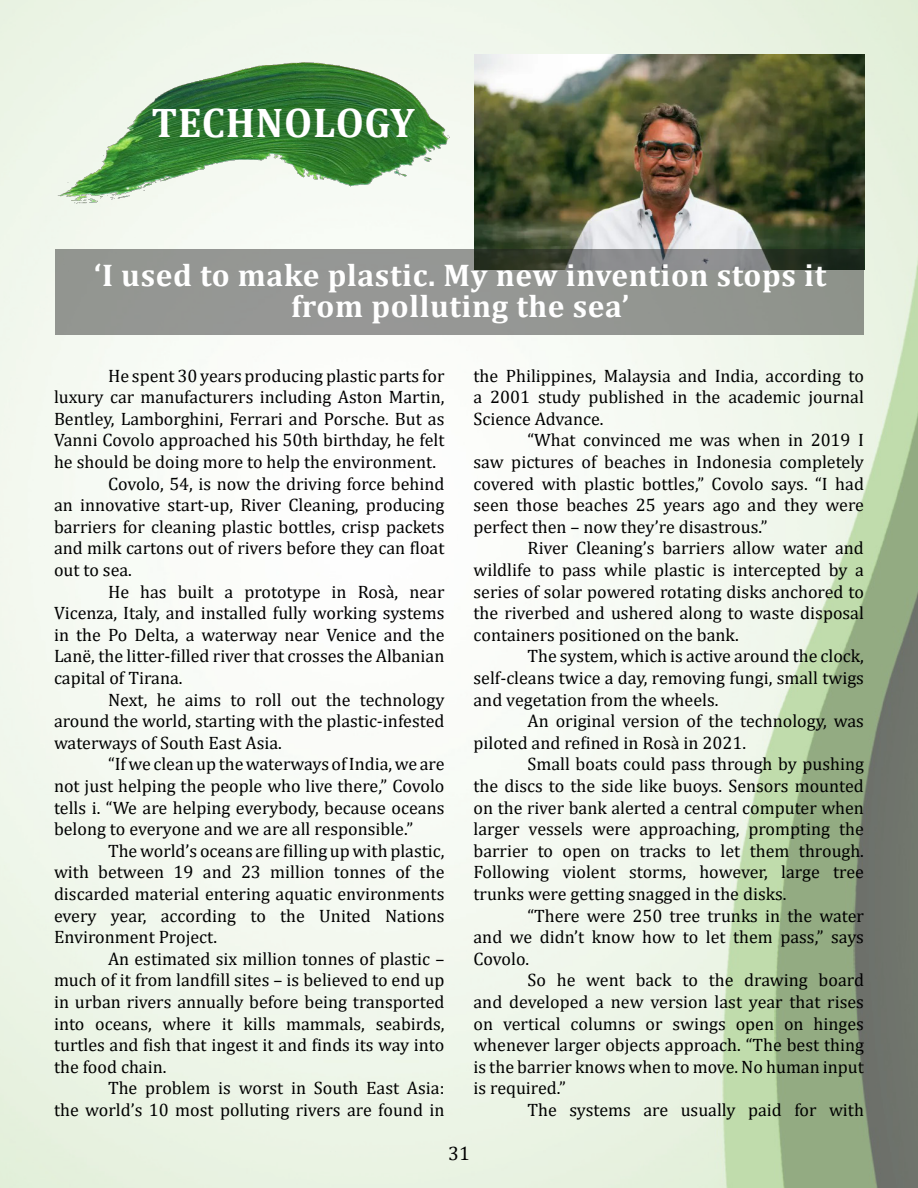
<style>
.page{position:relative;width:918px;height:1188px;background:#fff}
.page>*{position:absolute;margin:0;border:0;box-sizing:border-box;transform-origin:0 0}
.Section_head{font:700 41.7px "Cambria";letter-spacing:.02em;color:#fff}
.Head{font:700 31.5px/31.5px "Cambria";letter-spacing:.02em;color:#fff;text-align:center}
.t1{font:19.5px "Cambria";color:#000}
.Body{font:18px/21.6px "Cambria";color:#000;text-align:justify}
</style>
<div class="page">
<img style="left:0;top:1px;width:918px;height:1186px">
<img style="left:475px;top:54px;width:390px;height:216px">
<img style="left:41px;top:54px;width:408px;height:163px">
<svg style="left:55px;top:249px;width:809px;height:85px;background:#8c8f8b"></svg>
<p class="Section_head" style="left:151px;top:93px;width:265px">TECHNOLOGY</p>
<p class="Head" style="left:94px;top:258px;width:734px">‘I used to make plastic. My new invention stops it from polluting the sea’</p>
<p class="Body" style="left:54px;top:364px;width:392px;text-indent:54px">He spent 30 years producing plastic parts for luxury car manufacturers including Aston Martin, Bentley, Lamborghini, Ferrari and Porsche. But as Vanni Covolo approached his 50th birthday, he felt he should be doing more to help the environment.</p>
<p class="Body" style="left:54px;top:472px;width:392px;text-indent:54px">Covolo, 54, is now the driving force behind an innovative start-up, River Cleaning, producing barriers for cleaning plastic bottles, crisp packets and milk cartons out of rivers before they can float out to sea.</p>
<p class="Body" style="left:54px;top:580px;width:392px;text-indent:54px">He has built a prototype in Rosà, near Vicenza, Italy, and installed fully working systems in the Po Delta, a waterway near Venice and the Lanë, the litter-filled river that crosses the Albanian capital of Tirana.</p>
<p class="Body" style="left:54px;top:688px;width:392px;text-indent:54px">Next, he aims to roll out the technology around the world, starting with the plastic-infested waterways of South East Asia.</p>
<p class="Body" style="left:54px;top:753px;width:392px;text-indent:54px">“If we clean up the waterways of India, we are not just helping the people who live there,” Covolo tells i. “We are helping everybody, because oceans belong to everyone and we are all responsible.”</p>
<p class="Body" style="left:54px;top:840px;width:392px;text-indent:54px">The world’s oceans are filling up with plastic, with between 19 and 23 million tonnes of the discarded material entering aquatic environments every year, according to the United Nations Environment Project.</p>
<p class="Body" style="left:54px;top:948px;width:392px;text-indent:54px">An estimated six million tonnes of plastic – much of it from landfill sites – is believed to end up in urban rivers annually before being transported into oceans, where it kills mammals, seabirds, turtles and fish that ingest it and finds its way into the food chain.</p>
<p class="Body" style="left:54px;top:1077px;width:392px;text-align:right">The problem is worst in South East Asia:<br>the world’s 10 most polluting rivers are found in</p>
<p class="Body" style="left:474px;top:364px;width:392px">the Philippines, Malaysia and India, according to a 2001 study published in the academic journal Science Advance.</p>
<p class="Body" style="left:474px;top:429px;width:392px;text-indent:54px">“What convinced me was when in 2019 I saw pictures of beaches in Indonesia completely covered with plastic bottles,” Covolo says. “I had seen those beaches 25 years ago and they were perfect then – now they’re disastrous.”</p>
<p class="Body" style="left:474px;top:537px;width:392px;text-indent:54px">River Cleaning’s barriers allow water and wildlife to pass while plastic is intercepted by a series of solar powered rotating disks anchored to the riverbed and ushered along to waste disposal containers positioned on the bank.</p>
<p class="Body" style="left:474px;top:645px;width:392px;text-indent:54px">The system, which is active around the clock, self-cleans twice a day, removing fungi, small twigs and vegetation from the wheels.</p>
<p class="Body" style="left:474px;top:710px;width:392px;text-indent:54px">An original version of the technology, was piloted and refined in Rosà in 2021.</p>
<p class="Body" style="left:474px;top:753px;width:392px;text-indent:54px">Small boats could pass through by pushing the discs to the side like buoys. Sensors mounted on the river bank alerted a central computer when larger vessels were approaching, prompting the barrier to open on tracks to let them through.<br>Following violent storms, however, large tree trunks were getting snagged in the disks.</p>
<p class="Body" style="left:474px;top:904px;width:392px;text-indent:54px">“There were 250 tree trunks in the water and we didn’t know how to let them pass,” says Covolo.</p>
<p class="Body" style="left:474px;top:969px;width:392px;text-indent:54px">So he went back to the drawing board and developed a new version last year that rises on vertical columns or swings open on hinges whenever larger objects approach. “The best thing is the barrier knows when to move. No human input is required.”</p>
<p class="Body" style="left:528px;top:1099px;width:338px">The systems are usually paid for with</p>
<p class="t1" style="left:448px;top:1142px;width:23px">31</p>
</div>
